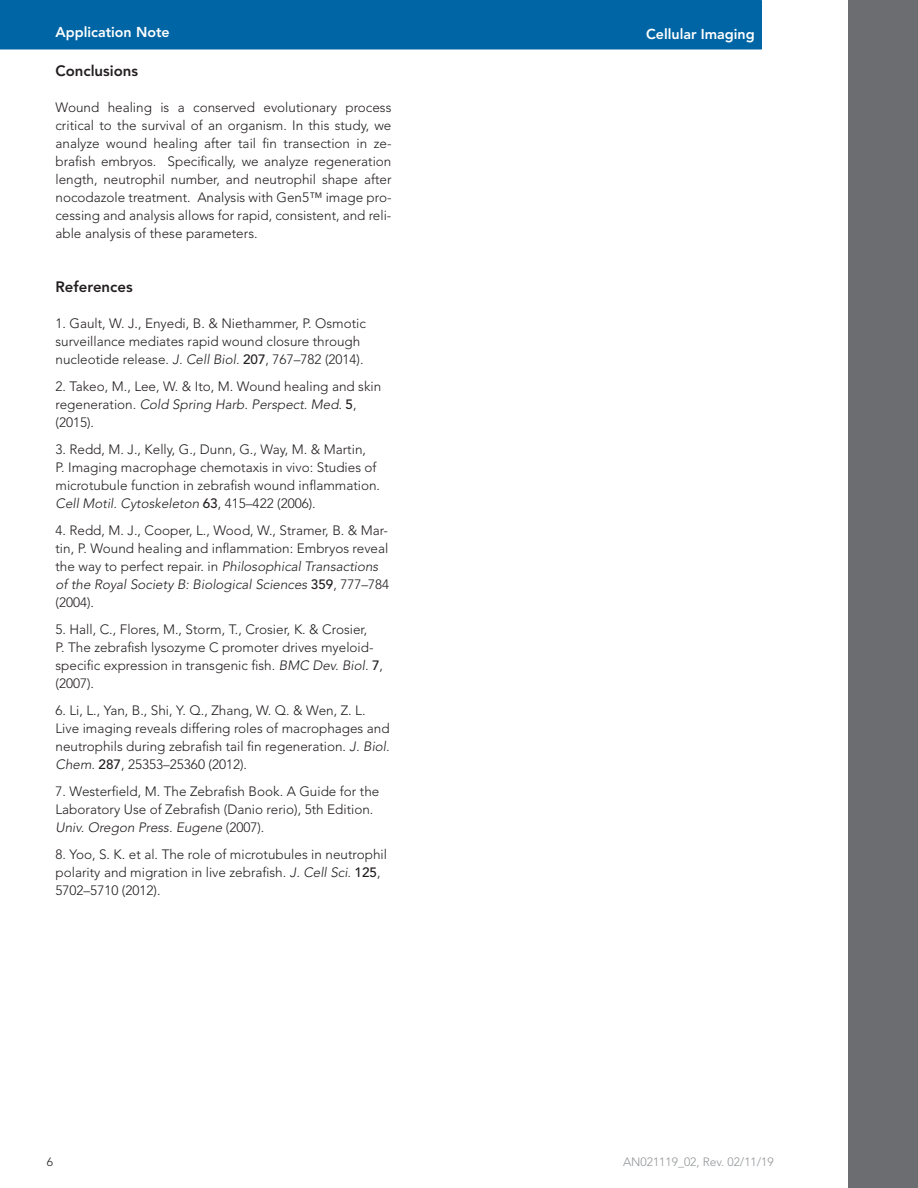
<style>
.page{position:relative;width:918px;height:1188px;background:#fff}
.page>*{position:absolute;margin:0;border:0;box-sizing:border-box;transform-origin:0 0}
.t1{font:800 15px "Avenir LT Std";color:#231f20}
.t2{font:800 14.25px "Avenir LT Std";color:#fff}
.t3{font:300 13.5px/18px "Avenir LT Std";color:#231f20}
.t4{font:300 12px "Avenir LT Std";color:#939598}
.t5{font:300 12px "Avenir LT Std";color:#231f20}
.s1{font-style:italic}
.s2{font-weight:500}
</style>
<div class="page">
<div style="left:0;top:0;width:762px;height:50px;background:#0065a4"></div>
<div style="left:848px;top:0;width:70px;height:1188px;background:#6c6d70"></div>
<p class="t2" style="left:56px;top:24px;width:116px">Application Note</p>
<p class="t2" style="left:646px;top:25px;width:110px">Cellular Imaging</p>
<p class="t1" style="left:56px;top:62px;width:84px">Conclusions</p>
<p class="t3" style="left:56px;top:98px;width:338px;text-align:justify">Wound healing is a conserved evolutionary process critical to the survival of an organism. In this study, we analyze wound healing after tail fin transection in ze&shy;brafish embryos. Specifically, we analyze regeneration length, neutrophil number, and neutrophil shape after nocodazole treatment. Analysis with Gen5™ image pro&shy;cessing and analysis allows for rapid, consistent, and reli&shy;able analysis of these parameters.</p>
<p class="t1" style="left:56px;top:278px;width:79px">References</p>
<p class="t3" style="left:56px;top:314px;width:312px">1. Gault, W. J., Enyedi, B. &amp; Niethammer, P. Osmotic surveillance mediates rapid wound closure through nucleotide release. <span class="s1">J. Cell Biol.</span> <span class="s2">207</span>, 767–782 (2014).</p>
<p class="t3" style="left:56px;top:377px;width:327px">2. Takeo, M., Lee, W. &amp; Ito, M. Wound healing and skin regeneration. <span class="s1">Cold Spring Harb. Perspect. Med.</span> <span class="s2">5</span>, (2015).</p>
<p class="t3" style="left:56px;top:440px;width:326px">3. Redd, M. J., Kelly, G., Dunn, G., Way, M. &amp; Martin,<br>P. Imaging macrophage chemotaxis in vivo: Studies of microtubule function in zebrafish wound inflammation.<br><span class="s1">Cell Motil. Cytoskeleton</span> <span class="s2">63</span>, 415–422 (2006).</p>
<p class="t3" style="left:56px;top:521px;width:335px">4. Redd, M. J., Cooper, L., Wood, W., Stramer, B. &amp; Mar&shy;tin, P. Wound healing and inflammation: Embryos reveal the way to perfect repair. in <span class="s1">Philosophical Transactions of the Royal Society B: Biological Sciences</span> <span class="s2">359</span>, 777–784 (2004).</p>
<p class="t3" style="left:56px;top:620px;width:329px">5. Hall, C., Flores, M., Storm, T., Crosier, K. &amp; Crosier,<br>P. The zebrafish lysozyme C promoter drives myeloid&shy;specific expression in transgenic fish. <span class="s1">BMC Dev. Biol.</span> <span class="s2">7</span>, (2007).</p>
<p class="t3" style="left:56px;top:701px;width:336px">6. Li, L., Yan, B., Shi, Y. Q., Zhang, W. Q. &amp; Wen, Z. L.<br>Live imaging reveals differing roles of macrophages and neutrophils during zebrafish tail fin regeneration. <span class="s1">J. Biol.<br>Chem.</span> <span class="s2">287</span>, 25353–25360 (2012).</p>
<p class="t3" style="left:56px;top:782px;width:325px">7. Westerfield, M. The Zebrafish Book. A Guide for the<br>Laboratory Use of Zebrafish (Danio rerio), 5th Edition.<br><span class="s1">Univ. Oregon Press. Eugene</span> (2007).</p>
<p class="t3" style="left:56px;top:845px;width:333px">8. Yoo, S. K. et al. The role of microtubules in neutrophil polarity and migration in live zebrafish. <span class="s1">J. Cell Sci.</span> <span class="s2">125</span>,<br>5702–5710 (2012).</p>
<p class="t5" style="left:47px;top:1154px;width:8px">6</p>
<p class="t4" style="left:623px;top:1154px;width:152px">AN021119_02, Rev. 02/11/19</p>
</div>
